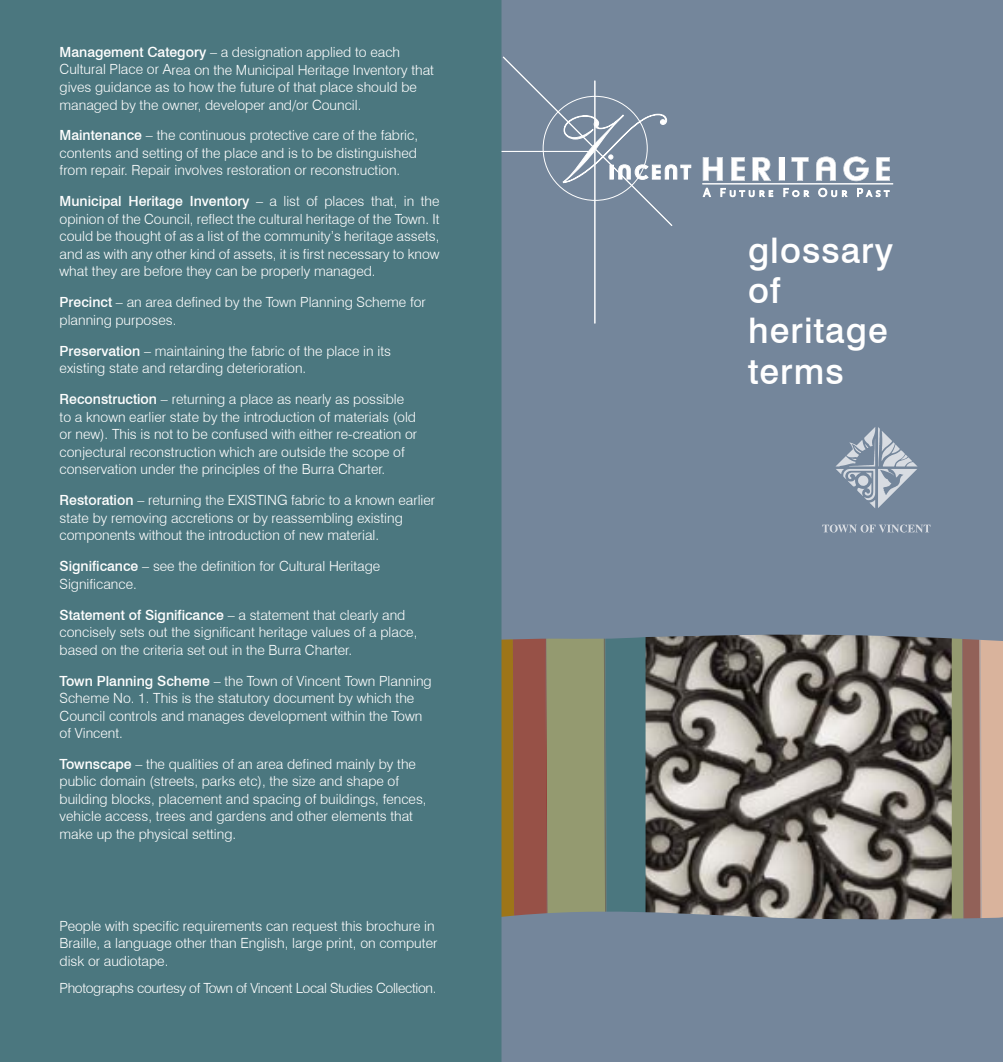
<style>
.page{position:relative;width:1003px;height:1062px;background:#fff}
.page>*{position:absolute;margin:0;border:0;box-sizing:border-box;transform-origin:0 0}
.brochure_title{font:500 35.35px/40.2px "Swiss 721 BT";letter-spacing:.03em;color:#fff}
.body_text{font:300 14px/17.5px "Swiss 721 BT";color:#fff}
.body_text-2{font:300 14px "Swiss 721 BT";letter-spacing:-.025em;color:#fff}
.s1{font-weight:500}
</style>
<div class="page">
<div style="left:501px;top:0;width:501px;height:1062px;background:#74869b"></div>
<hr style="left:498px;top:151px;width:96px;height:1px;background:#fff">
<hr style="left:594px;top:81px;width:1px;height:242px;background:#fff">
<svg style="left:702px;top:157px;width:20px;height:24px"></svg>
<svg style="left:731px;top:157px;width:13px;height:24px"></svg>
<svg style="left:752px;top:157px;width:18px;height:24px"></svg>
<svg style="left:778px;top:157px;width:6px;height:24px"></svg>
<svg style="left:791px;top:157px;width:17px;height:24px"></svg>
<svg style="left:816px;top:157px;width:19px;height:24px"></svg>
<svg style="left:843px;top:156px;width:25px;height:25px"></svg>
<svg style="left:876px;top:157px;width:13px;height:24px"></svg>
<svg style="left:702px;top:188px;width:8px;height:9px"></svg>
<svg style="left:720px;top:188px;width:53px;height:9px"></svg>
<svg style="left:783px;top:188px;width:26px;height:9px"></svg>
<svg style="left:818px;top:188px;width:29px;height:9px"></svg>
<svg style="left:857px;top:188px;width:32px;height:9px"></svg>
<svg style="left:502px;top:57px;width:189px;height:169px"></svg>
<hr style="left:702px;top:183px;width:190px;height:1px;background:#fff">
<svg style="left:501px;top:709px;width:501px;height:130px;background:#8b8069"></svg>
<img style="left:645px;top:709px;width:306px;height:130px">
<svg style="left:501px;top:839px;width:501px;height:55px;background:#898275"></svg>
<svg style="left:501px;top:534px;width:501px;height:170px"></svg>
<svg style="left:501px;top:894px;width:501px;height:168px"></svg>
<div style="left:0;top:0;width:501px;height:1062px;background:#4b777f"></div>
<svg style="left:835px;top:427px;width:82px;height:81px"></svg>
<svg style="left:822px;top:524px;width:108px;height:8px"></svg>
<p class="body_text" style="left:60px;top:43px;width:376px"><span class="s1">Management Category</span> – a designation applied to each Cultural Place or Area on the Municipal Heritage Inventory that gives guidance as to how the future of that place should be managed by the owner, developer and/or Council.</p>
<p class="body_text" style="left:60px;top:127px;width:360px;text-align:justify"><span class="s1">Maintenance</span> – the continuous protective care of the fabric, contents and setting of the place and is to be distinguished from repair. Repair involves restoration or reconstruction.</p>
<p class="body_text" style="left:60px;top:192px;width:381px;text-align:justify"><span class="s1">Municipal Heritage Inventory</span> – a list of places that, in the opinion of the Council, reflect the cultural heritage of the Town. It could be thought of as a list of the community’s heritage assets, and as with any other kind of assets, it is first necessary to know what they are before they can be properly managed.</p>
<p class="body_text" style="left:60px;top:293px;width:367px"><span class="s1">Precinct</span> – an area defined by the Town Planning Scheme for planning purposes.</p>
<p class="body_text" style="left:60px;top:342px;width:333px"><span class="s1">Preservation</span> – maintaining the fabric of the place in its existing state and retarding deterioration.</p>
<p class="body_text" style="left:60px;top:390px;width:359px"><span class="s1">Reconstruction</span> – returning a place as nearly as possible to a known earlier state by the introduction of materials (old or new). This is not to be confused with either re-creation or conjectural reconstruction which are outside the scope of conservation under the principles of the Burra Charter.</p>
<p class="body_text" style="left:60px;top:491px;width:377px"><span class="s1">Restoration</span> – returning the EXISTING fabric to a known earlier state by removing accretions or by reassembling existing components without the introduction of new material.</p>
<p class="body_text" style="left:60px;top:557px;width:322px"><span class="s1">Significance</span> – see the definition for Cultural Heritage<br>Significance.</p>
<p class="body_text" style="left:60px;top:605px;width:359px"><span class="s1">Statement of Significance</span> – a statement that clearly and concisely sets out the significant heritage values of a place, based on the criteria set out in the Burra Charter.</p>
<p class="body_text" style="left:60px;top:671px;width:373px"><span class="s1">Town Planning Scheme</span> – the Town of Vincent Town Planning Scheme No. 1. This is the statutory document by which the Council controls and manages development within the Town of Vincent.</p>
<p class="body_text" style="left:60px;top:755px;width:368px"><span class="s1">Townscape</span> – the qualities of an area defined mainly by the public domain (streets, parks etc), the size and shape of building blocks, placement and spacing of buildings, fences, vehicle access, trees and gardens and other elements that make up the physical setting.</p>
<p class="body_text" style="left:60px;top:917px;width:379px">People with specific requirements can request this brochure in<br>Braille, a language other than English, large print, on computer disk or audiotape.</p>
<p class="body_text-2" style="left:60px;top:979px;width:378px">Photographs courtesy of Town of Vincent Local Studies Collection.</p>
<p class="brochure_title" style="left:747px;top:229px;width:147px">glossary of heritage terms</p>
</div>
